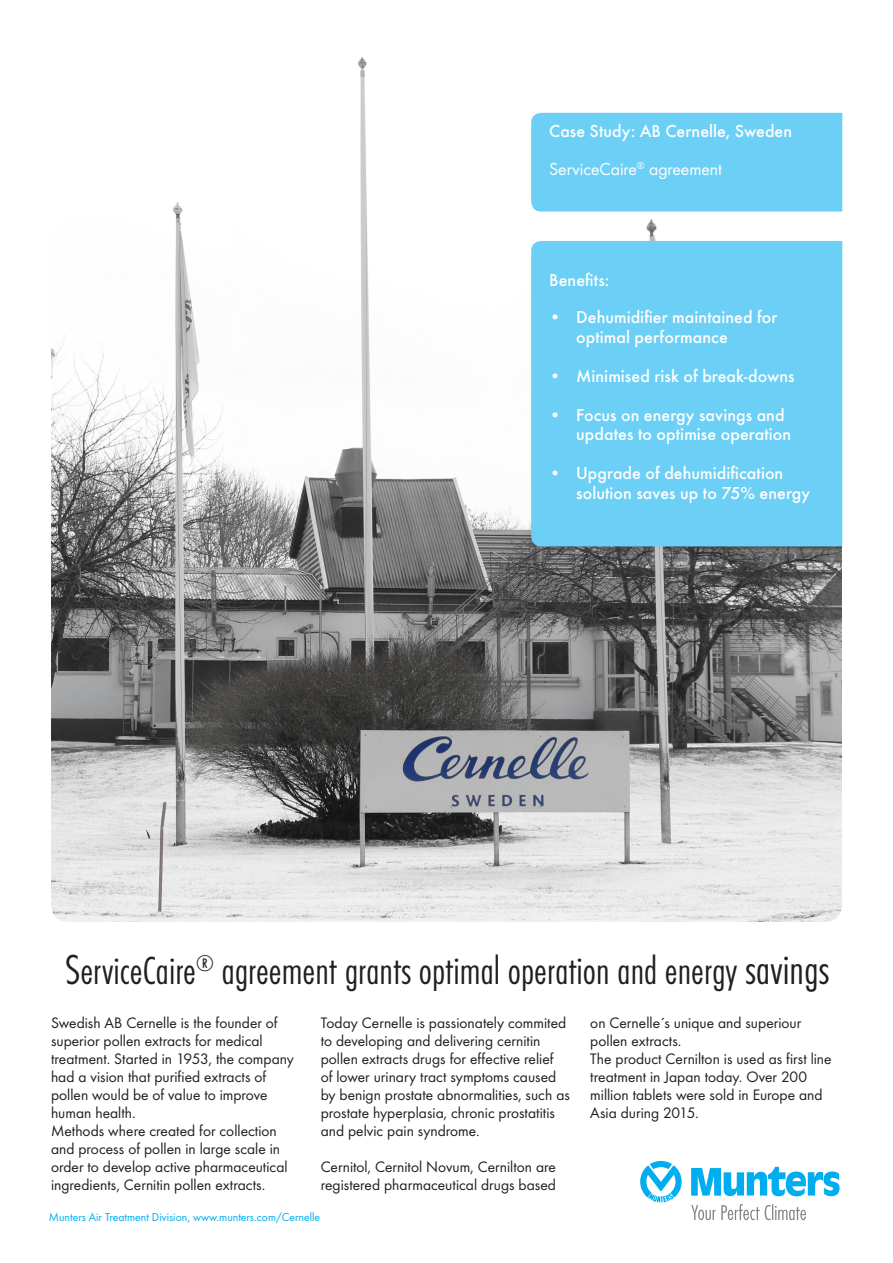
<style>
.page{position:relative;width:893px;height:1263px;background:#fff}
.page>*{position:absolute;margin:0;border:0;box-sizing:border-box;transform-origin:0 0}
.Main_Title_text_-_Ga{font:300 40.5px "Futura Con";color:#231f20}
.t1{font:500 18px/19.5px "Futura";letter-spacing:.005em;color:#fff}
.t2{font:18px "Futura Boo";color:#fff}
.t3{font:15.75px/18px "Futura Boo";letter-spacing:.005em;color:#231f20}
.t4{font:12px "Futura Boo";color:#00aeef}
.s1{font-size:43.5px}
</style>
<div class="page">
<img style="left:51px;top:57px;width:791px;height:865px">
<svg style="left:531px;top:113px;width:311px;height:433px;background:#75d2f6"></svg>
<svg style="left:691px;top:1167px;width:149px;height:30px"></svg>
<svg style="left:640px;top:1161px;width:42px;height:41px"></svg>
<svg style="left:691px;top:1204px;width:115px;height:16px"></svg>
<p class="t1" style="left:549px;top:121px;width:244px">Case Study: AB Cernelle, Sweden</p>
<p class="t2" style="left:549px;top:158px;width:174px">ServiceCaire<sup>®</sup> agreement</p>
<p class="t1" style="left:549px;top:270px;width:62px">Benefits:</p>
<p class="t1" style="left:576px;top:307px;width:203px;text-indent:-27px">• Dehumidifier maintained for optimal performance</p>
<p class="t1" style="left:549px;top:366px;width:247px">• Minimised risk of break-downs</p>
<p class="t1" style="left:576px;top:405px;width:216px;text-indent:-27px">• Focus on energy savings and updates to optimise operation</p>
<p class="t1" style="left:576px;top:463px;width:235px;text-indent:-27px">• Upgrade of dehumidification solution saves up to 75% energy</p>
<p class="Main_Title_text_-_Ga" style="left:65px;top:947px;width:766px"><span class="s1">S</span>erviceCaire<sup>®</sup> agreement grants optimal operation and energy <span class="s1">savings</span></p>
<p class="t3" style="left:51px;top:1014px;width:244px">Swedish AB Cernelle is the founder of superior pollen extracts for medical treatment. Started in 1953, the company had a vision that purified extracts of pollen would be of value to improve human health.</p>
<p class="t3" style="left:51px;top:1122px;width:238px">Methods where created for collection and process of pollen in large scale in order to develop active pharmaceutical ingredients, Cernitin pollen extracts.</p>
<p class="t3" style="left:321px;top:1014px;width:251px">Today Cernelle is passionately commited to developing and delivering cernitin pollen extracts drugs for effective relief<br>of lower urinary tract symptoms caused by benign prostate abnormalities, such as prostate hyperplasia, chronic prostatitis and pelvic pain syndrome.</p>
<p class="t3" style="left:321px;top:1158px;width:237px">Cernitol, Cernitol Novum, Cernilton are registered pharmaceutical drugs based</p>
<p class="t4" style="left:49px;top:1210px;width:273px">Munters Air Treatment Division, www.munters.com/Cernelle</p>
<p class="t3" style="left:590px;top:1014px;width:212px">on Cernelle´s unique and superiour pollen extracts.</p>
<p class="t3" style="left:590px;top:1050px;width:243px">The product Cernilton is used as first line treatment in Japan today. Over 200 million tablets were sold in Europe and Asia during 2015.</p>
</div>
